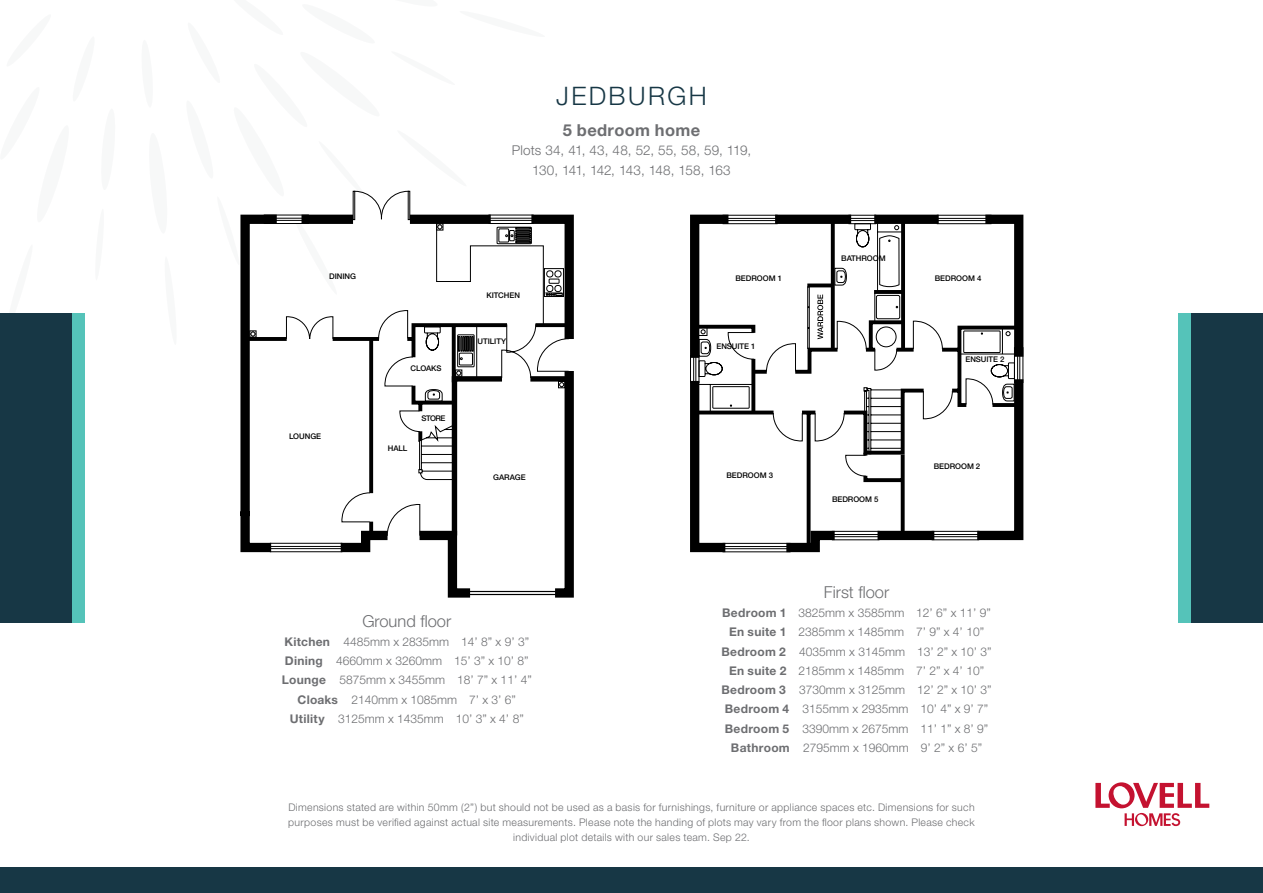
<style>
.page{position:relative;width:1263px;height:893px;background:#fff}
.page>*{position:absolute;margin:0;border:0;box-sizing:border-box;transform-origin:0 0}
.t1{font:300 25.5px "Helvetica Neue";letter-spacing:.095em;color:#173745}
.t2{font:300 16.5px "Helvetica Neue";color:#6d6e71}
.t3{font:700 16.5px "Helvetica Neue";letter-spacing:.02em;color:#6d6e71}
.t4{font:300 13.5px/19.5px "Helvetica Neue";letter-spacing:.005em;color:#6d6e71;text-align:center}
.t5{font:300 12px/19.2px "Helvetica Neue";color:#6d6e71;text-align:center}
.t6{font:300 10.5px/15px "Helvetica Neue";letter-spacing:.03em;color:#6d6e71;text-align:center}
.t7{font:500 7.8px "Helvetica Neue";letter-spacing:-.005em;color:#000}
.s1{font-weight:700}
</style>
<div class="page">
<div style="left:0;top:313px;width:72px;height:309px;background:#173745"></div>
<div style="left:1191px;top:313px;width:72px;height:309px;background:#173745"></div>
<div style="left:72px;top:313px;width:13px;height:309px;background:#55c3b9"></div>
<div style="left:1178px;top:313px;width:13px;height:309px;background:#55c3b9"></div>
<svg style="left:1095px;top:782px;width:114px;height:44px"></svg>
<svg style="left:240px;top:190px;width:334px;height:408px"></svg>
<div style="left:301px;top:215px;width:52px;height:9px;background:#000"></div>
<svg style="left:249px;top:223px;width:325px;height:165px"></svg>
<div style="left:0;top:867px;width:1263px;height:26px;background:#173745"></div>
<svg style="left:690px;top:214px;width:334px;height:339px"></svg>
<svg style="left:694px;top:318px;width:329px;height:231px"></svg>
<svg style="left:690px;top:214px;width:325px;height:322px"></svg>
<p class="t7" style="left:329px;top:272px;width:28px">DINING</p>
<p class="t7" style="left:289px;top:432px;width:34px">LOUNGE</p>
<p class="t7" style="left:410px;top:364px;width:32px">CLOAKS</p>
<p class="t7" style="left:388px;top:443px;width:21px">HALL</p>
<p class="t7" style="left:422px;top:413px;width:25px">STORE</p>
<h1 class="t1" style="left:556px;top:80px;width:152px">JEDBURGH</h1>
<h2 class="t3" style="left:563px;top:120px;width:139px">5 bedroom home</h2>
<p class="t4" style="left:512px;top:140px;width:241px">Plots 34, 41, 43, 48, 52, 55, 58, 59, 119,<br>130, 141, 142, 143, 148, 158, 163</p>
<p class="t7" style="left:841px;top:253px;width:46px">BATHROOM</p>
<p class="t7" style="left:486px;top:291px;width:35px">KITCHEN</p>
<p class="t7" style="left:478px;top:337px;width:30px">UTILITY</p>
<p class="t7" style="left:493px;top:472px;width:34px">GARAGE</p>
<p class="t7" style="left:735px;top:273px;width:48px">BEDROOM 1</p>
<p class="t7" style="left:935px;top:274px;width:48px">BEDROOM 4</p>
<p class="t7" style="left:716px;top:342px;width:41px">ENSUITE 1</p>
<p class="t7" style="left:726px;top:470px;width:48px">BEDROOM 3</p>
<p class="t7" style="left:832px;top:495px;width:48px">BEDROOM 5</p>
<p class="t7" style="left:965px;top:355px;width:41px">ENSUITE 2</p>
<p class="t7" style="left:934px;top:462px;width:48px">BEDROOM 2</p>
<h2 class="t2" style="left:362px;top:611px;width:90px">Ground floor</h2>
<p class="t5" style="left:282px;top:632px;width:251px"><span class="s1">Kitchen</span> 4485mm x 2835mm 14’ 8” x 9’ 3” <span class="s1">Dining</span> 4660mm x 3260mm 15’ 3” x 10’ 8” <span class="s1">Lounge</span> 5875mm x 3455mm 18’ 7” x 11’ 4” <span class="s1">Cloaks</span> 2140mm x 1085mm 7’ x 3’ 6” <span class="s1">Utility</span> 3125mm x 1435mm 10’ 3” x 4’ 8”</p>
<h2 class="t2" style="left:824px;top:582px;width:67px">First floor</h2>
<p class="t5" style="left:721px;top:603px;width:272px"><span class="s1">Bedroom 1</span> 3825mm x 3585mm 12’ 6” x 11’ 9” <span class="s1">En suite 1</span> 2385mm x 1485mm 7’ 9” x 4’ 10” <span class="s1">Bedroom 2</span> 4035mm x 3145mm 13’ 2” x 10’ 3” <span class="s1">En suite 2</span> 2185mm x 1485mm 7’ 2” x 4’ 10” <span class="s1">Bedroom 3</span> 3730mm x 3125mm 12’ 2” x 10’ 3” <span class="s1">Bedroom 4</span> 3155mm x 2935mm 10’ 4” x 9’ 7” <span class="s1">Bedroom 5</span> 3390mm x 2675mm 11’ 1” x 8’ 9” <span class="s1">Bathroom</span> 2795mm x 1960mm 9’ 2” x 6’ 5”</p>
<p class="t6" style="left:288px;top:800px;width:688px">Dimensions stated are within 50mm (2”) but should not be used as a basis for furnishings, furniture or appliance spaces etc. Dimensions for such purposes must be verified against actual site measurements. Please note the handing of plots may vary from the floor plans shown. Please check individual plot details with our sales team. Sep 22.</p>
</div>
